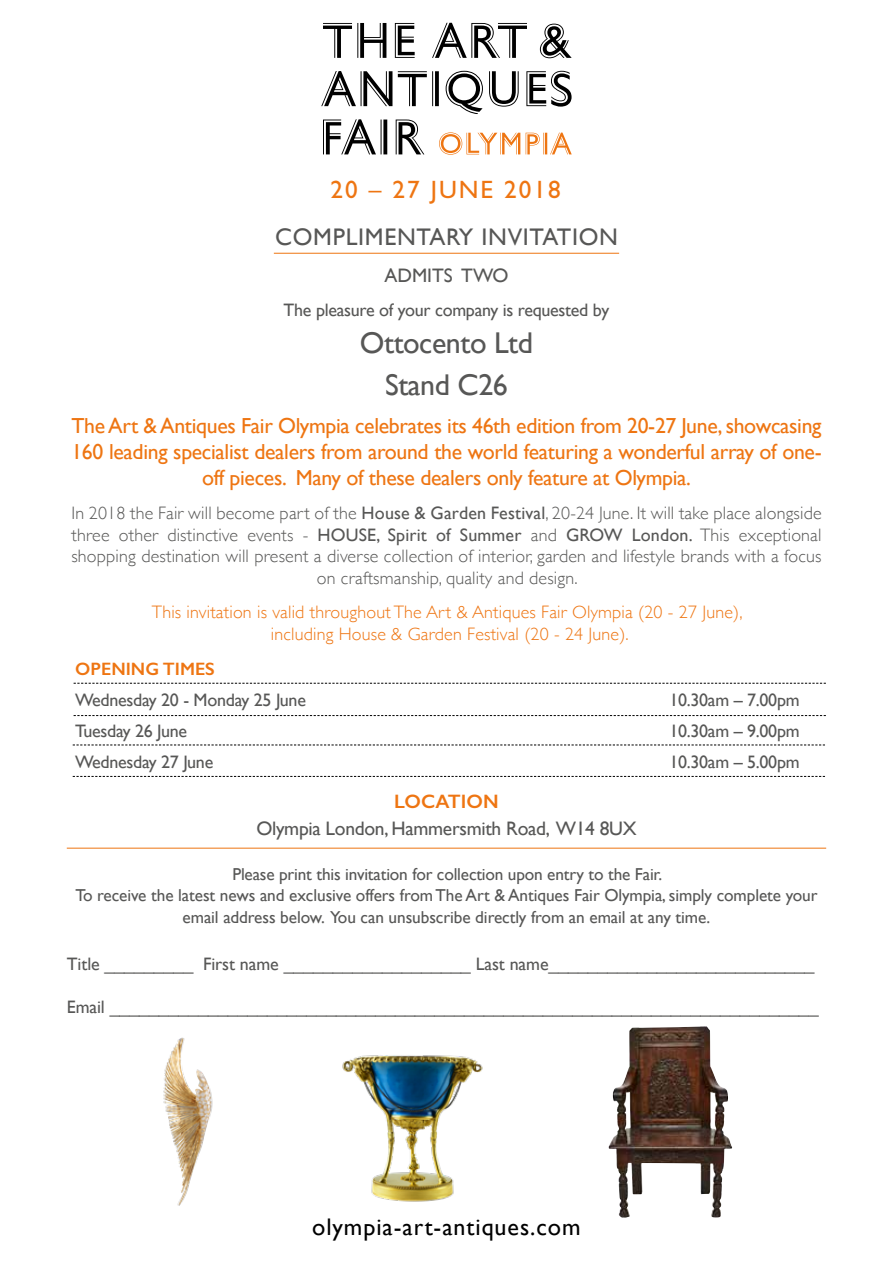
<style>
.page{position:relative;width:893px;height:1263px;background:#fff}
.page>*{position:absolute;margin:0;border:0;box-sizing:border-box;transform-origin:0 0}
.t1{font:30px/42.8px "Gill Sans";letter-spacing:-.015em;color:#575756;text-align:center}
.t2{font:25.2px "Gill Sans";letter-spacing:.08em;color:#ee7512}
.t3{font:24px "Gill Sans";letter-spacing:.04em;color:#000}
.t4{font:24px "Gill Sans";letter-spacing:.03em;color:#575756}
.t5{font:21.75px/26.1px "Gill Sans";letter-spacing:-.015em;color:#ee7512;text-align:center}
.t6{font:19.5px "Gill Sans";letter-spacing:-.015em;color:#575756}
.t7{font:600 19.5px "Gill Sans";color:#ee7512}
.t8{font:300 18px/21.6px "Gill Sans";letter-spacing:.01em;color:#575756;text-align:center}
.t9{font:18px "Gill Sans";letter-spacing:-.015em;color:#575756}
.t10{font:300 18px/21.6px "Gill Sans";letter-spacing:.01em;color:#ee7512;text-align:center}
.t11{font:600 18px "Gill Sans";color:#ee7512}
.t12{font:17.25px/21.1px "Gill Sans";letter-spacing:-.005em;color:#575756;text-align:center}
.s1{font-weight:400}
</style>
<div class="page">
<svg style="left:323px;top:23px;width:63px;height:35px"></svg>
<svg style="left:395px;top:23px;width:20px;height:35px"></svg>
<svg style="left:432px;top:23px;width:95px;height:35px"></svg>
<svg style="left:540px;top:24px;width:32px;height:34px"></svg>
<svg style="left:321px;top:71px;width:71px;height:35px"></svg>
<svg style="left:398px;top:71px;width:29px;height:35px"></svg>
<svg style="left:435px;top:71px;width:4px;height:35px"></svg>
<hr style="left:432px;top:71px;width:1px;height:35px;background:#000">
<svg style="left:446px;top:71px;width:37px;height:43px"></svg>
<svg style="left:489px;top:71px;width:30px;height:36px"></svg>
<svg style="left:526px;top:71px;width:46px;height:36px"></svg>
<svg style="left:323px;top:119px;width:53px;height:35px"></svg>
<svg style="left:383px;top:120px;width:4px;height:34px"></svg>
<hr style="left:381px;top:120px;width:1px;height:34px;background:#000">
<svg style="left:396px;top:120px;width:28px;height:34px"></svg>
<svg style="left:439px;top:132px;width:81px;height:23px"></svg>
<hr style="left:545px;top:133px;width:2px;height:21px;background:#ee7512">
<svg style="left:526px;top:133px;width:18px;height:21px"></svg>
<svg style="left:550px;top:133px;width:22px;height:21px"></svg>
<hr style="left:274px;top:253px;width:345px;height:1px;background:#ee7512">
<img style="left:613px;top:1026px;width:92px;height:112px">
<img style="left:342px;top:1055px;width:141px;height:147px">
<img style="left:163px;top:1037px;width:50px;height:169px">
<svg style="left:74px;top:683px;width:752px;height:1px"></svg>
<svg style="left:74px;top:715px;width:752px;height:1px"></svg>
<svg style="left:73px;top:745px;width:752px;height:1px"></svg>
<svg style="left:73px;top:776px;width:752px;height:1px"></svg>
<hr style="left:67px;top:848px;width:759px;height:1px;background:#ee7512">
<h2 class="t2" style="left:330px;top:175px;width:232px">20 – 27 JUNE 2018</h2>
<h3 class="t4" style="left:275px;top:223px;width:344px">COMPLIMENTARY INVITATION</h3>
<p class="t6" style="left:384px;top:264px;width:126px">ADMITS TWO</p>
<p class="t9" style="left:284px;top:299px;width:327px">The pleasure of your company is requested by</p>
<h1 class="t1" style="left:360px;top:321px;width:175px">Ottocento Ltd<br>Stand C26</h1>
<p class="t5" style="left:71px;top:412px;width:752px">The Art &amp; Antiques Fair Olympia celebrates its 46th edition from 20-27 June, showcasing<br>160 leading specialist dealers from around the world featuring a wonderful array of one&shy;off pieces. Many of these dealers only feature at Olympia.</p>
<p class="t8" style="left:71px;top:502px;width:752px">In 2018 the Fair will become part of the <span class="s1">House &amp; Garden Festival</span>, 20-24 June. It will take place alongside three other distinctive events - <span class="s1">HOUSE, Spirit of Summer</span> and <span class="s1">GROW London.</span> This exceptional shopping destination will present a diverse collection of interior, garden and lifestyle brands with a focus on craftsmanship, quality and design.</p>
<p class="t10" style="left:152px;top:601px;width:592px">This invitation is valid throughout The Art &amp; Antiques Fair Olympia (20 - 27 June), including House &amp; Garden Festival (20 - 24 June).</p>
<p class="t11" style="left:75px;top:657px;width:141px">OPENING TIMES</p>
<p class="t9" style="left:75px;top:689px;width:232px">Wednesday 20 - Monday 25 June</p>
<p class="t9" style="left:669px;top:689px;width:132px">10.30am – 7.00pm</p>
<p class="t9" style="left:75px;top:720px;width:113px">Tuesday 26 June</p>
<p class="t9" style="left:669px;top:720px;width:132px">10.30am – 9.00pm</p>
<p class="t9" style="left:75px;top:752px;width:140px">Wednesday 27 June</p>
<p class="t9" style="left:669px;top:752px;width:132px">10.30am – 5.00pm</p>
<p class="t7" style="left:394px;top:790px;width:106px">LOCATION</p>
<p class="t6" style="left:256px;top:817px;width:382px">Olympia London, Hammersmith Road, W14 8UX</p>
<p class="t12" style="left:75px;top:864px;width:744px">Please print this invitation for collection upon entry to the Fair.<br>To receive the latest news and exclusive offers from The Art &amp; Antiques Fair Olympia, simply complete your email address below. You can unsubscribe directly from an email at any time.</p>
<p class="t9" style="left:67px;top:953px;width:749px">Title _________ First name ___________________ Last name___________________________</p>
<p class="t9" style="left:67px;top:996px;width:753px">Email ________________________________________________________________________</p>
<h3 class="t3" style="left:312px;top:1213px;width:270px">olympia-art-antiques.com</h3>
</div>
